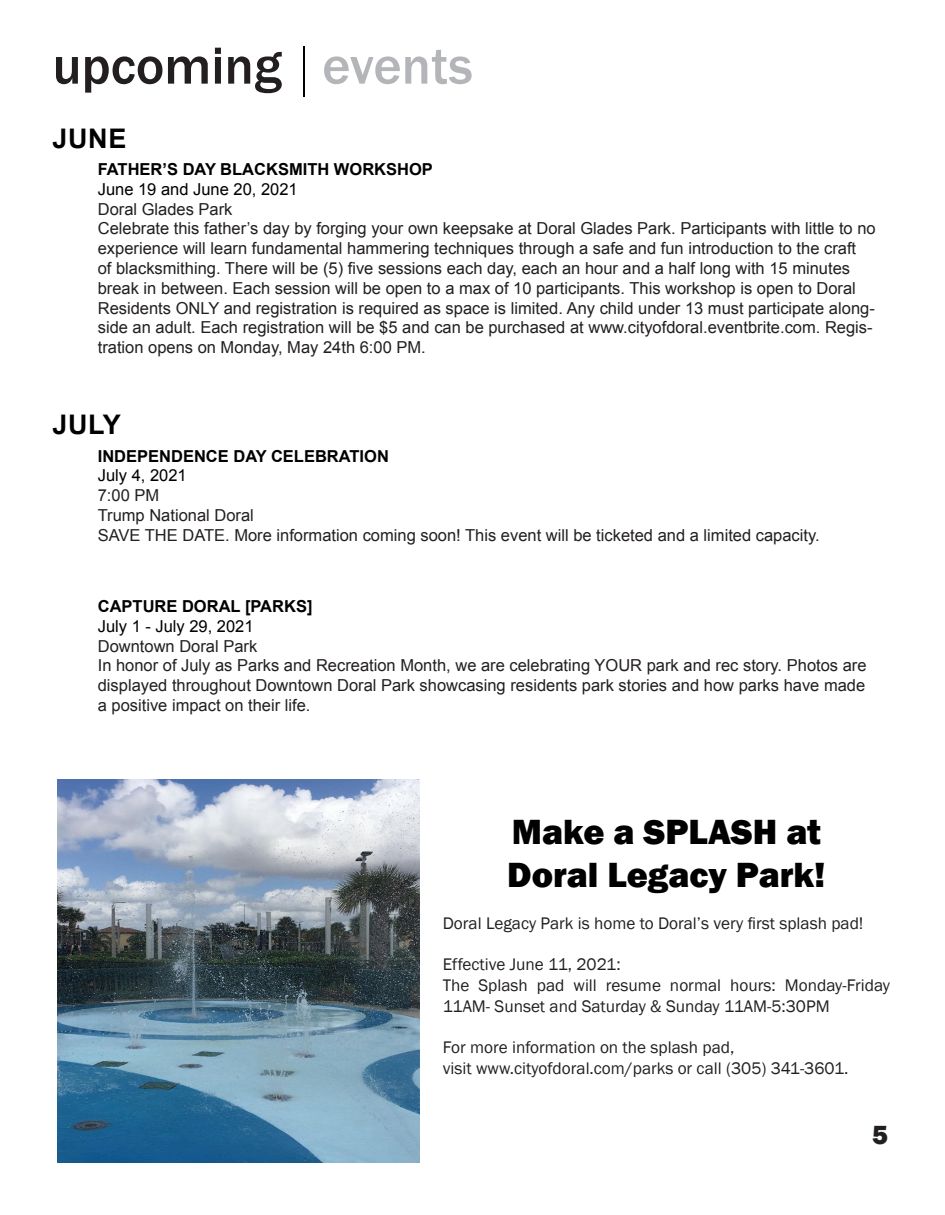
<style>
.page{position:relative;width:945px;height:1215px;background:#fff}
.page>*{position:absolute;margin:0;border:0;box-sizing:border-box;transform-origin:0 0}
.t1{font:500 54px "Franklin Gothic";color:#231f20}
.t2{font:800 36px "Franklin Gothic";color:#000}
.t3{font:700 27px "Arial";letter-spacing:.025em;color:#000}
.t4{font:800 27px "Franklin Gothic";color:#231f20}
.t5{font:17.25px/20.7px "Franklin Gothic";color:#231f20}
.t6{font:16.5px/19.8px "Arial";color:#231f20;text-align:justify}
.t7{font:700 16.5px "Arial";color:#000}
.t8{font:16.5px "Arial";color:#000}
.s1{color:#b4b5b8}
</style>
<div class="page">
<hr style="left:303px;top:46px;width:2px;height:50px;background:#000">
<img style="left:58px;top:780px;width:361px;height:383px">
<p class="t1" style="left:52px;top:32px;width:422px">upcoming <span class="s1">events</span></p>
<p class="t3" style="left:52px;top:120px;width:76px">JUNE</p>
<p class="t7" style="left:98px;top:158px;width:337px">FATHER’S DAY BLACKSMITH WORKSHOP</p>
<p class="t8" style="left:98px;top:178px;width:201px">June 19 and June 20, 2021</p>
<p class="t6" style="left:98px;top:199px;width:136px">Doral Glades Park</p>
<p class="t6" style="left:98px;top:219px;width:779px;text-align:left">Celebrate this father’s day by forging your own keepsake at Doral Glades Park. Participants with little to no experience will learn fundamental hammering techniques through a safe and fun introduction to the craft<br>of blacksmithing. There will be (5) five sessions each day, each an hour and a half long with 15 minutes break in between. Each session will be open to a max of 10 participants. This workshop is open to Doral Residents ONLY and registration is required as space is limited. Any child under 13 must participate along&shy;side an adult. Each registration will be $5 and can be purchased at www.cityofdoral.eventbrite.com. Regis&shy;tration opens on Monday, May 24th 6:00 PM.</p>
<p class="t3" style="left:52px;top:406px;width:70px">JULY</p>
<p class="t7" style="left:98px;top:445px;width:293px">INDEPENDENCE DAY CELEBRATION</p>
<p class="t8" style="left:98px;top:465px;width:90px">July 4, 2021</p>
<p class="t6" style="left:98px;top:486px;width:63px">7:00 PM</p>
<p class="t6" style="left:98px;top:505px;width:158px">Trump National Doral</p>
<p class="t6" style="left:98px;top:525px;width:724px">SAVE THE DATE. More information coming soon! This event will be ticketed and a limited capacity.</p>
<p class="t7" style="left:98px;top:595px;width:216px">CAPTURE DORAL [PARKS]</p>
<p class="t8" style="left:98px;top:615px;width:157px">July 1 - July 29, 2021</p>
<p class="t6" style="left:98px;top:636px;width:161px">Downtown Doral Park</p>
<p class="t6" style="left:98px;top:656px;width:770px">In honor of July as Parks and Recreation Month, we are celebrating YOUR park and rec story. Photos are displayed throughout Downtown Doral Park showcasing residents park stories and how parks have made a positive impact on their life.</p>
<p class="t2" style="left:512px;top:808px;width:310px">Make a SPLASH at</p>
<p class="t2" style="left:507px;top:852px;width:320px">Doral Legacy Park!</p>
<p class="t5" style="left:443px;top:913px;width:422px">Doral Legacy Park is home to Doral’s very first splash pad!</p>
<p class="t5" style="left:443px;top:954px;width:179px">Effective June 11, 2021:</p>
<p class="t5" style="left:443px;top:975px;width:449px">The Splash pad will resume normal hours: Monday-Friday<br>11AM- Sunset and Saturday &amp; Sunday 11AM-5:30PM</p>
<p class="t5" style="left:443px;top:1037px;width:293px">For more information on the splash pad,</p>
<p class="t5" style="left:443px;top:1058px;width:407px">visit www.cityofdoral.com/parks or call (305) 341-3601.</p>
<p class="t4" style="left:872px;top:1117px;width:17px">5</p>
</div>
